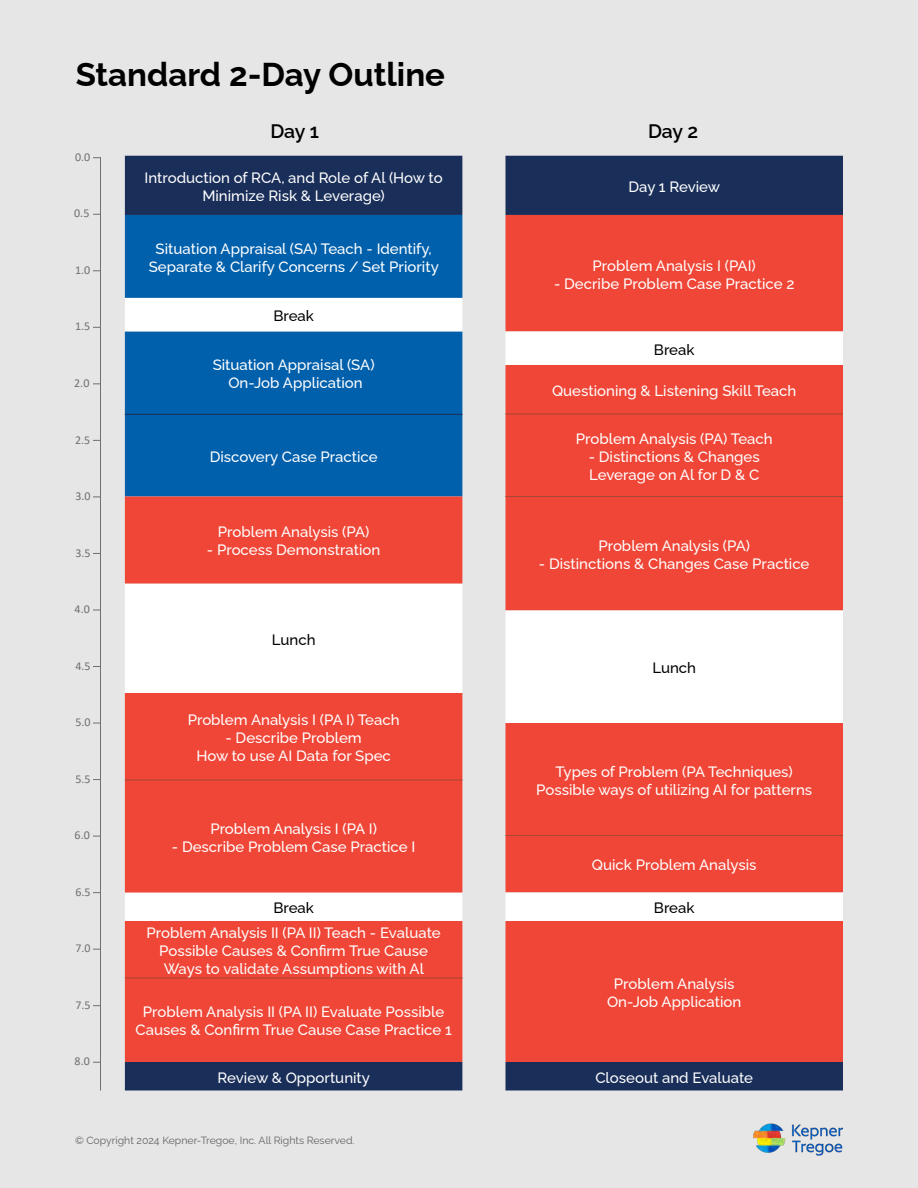
<style>
.page{position:relative;width:918px;height:1188px;background:#e5e6e5}
.page>*{position:absolute;margin:0;border:0;box-sizing:border-box;transform-origin:0 0}
.t1{font:700 33px "Raleway";color:#000}
.t2{font:600 19.5px "Raleway";letter-spacing:-.01em;color:#000}
.t3{font:500 15px/18px "Raleway";color:#fff;text-align:center}
.t4{font:500 15px "Raleway";color:#000}
.t5{font:12px "Calibri";color:#6e6f72}
.t6{font:10.5px "Raleway";color:#636366}
</style>
<div class="page">
<img style="left:753px;top:1123px;width:90px;height:32px">
<div style="left:125px;top:156px;width:337px;height:934px;background:#192e59"></div>
<div style="left:125px;top:215px;width:337px;height:83px;background:#0060ac"></div>
<svg style="left:125px;top:298px;width:337px;height:198px;background:#2b7bba"></svg>
<svg style="left:125px;top:496px;width:337px;height:566px;background:#f27368"></svg>
<hr style="left:125px;top:414px;width:337px;height:1px;background:#192e59">
<hr style="left:125px;top:780px;width:337px;height:1px;background:#a54637">
<hr style="left:125px;top:978px;width:337px;height:1px;background:#a54637">
<div style="left:506px;top:156px;width:337px;height:934px;background:#192e59"></div>
<div style="left:506px;top:215px;width:337px;height:847px;background:#ef4637"></div>
<svg style="left:506px;top:332px;width:337px;height:589px;background:#f37d72"></svg>
<hr style="left:506px;top:835px;width:337px;height:1px;background:#a54637">
<hr style="left:506px;top:414px;width:337px;height:1px;background:#a54637">
<hr style="left:506px;top:496px;width:337px;height:1px;background:#a54637">
<hr style="left:100px;top:157px;width:1px;height:933px;background:#6e6f72">
<h1 class="t1" style="left:76px;top:49px;width:371px">Standard 2-Day Outline</h1>
<p class="t5" style="left:75px;top:149px;width:17px">0.0</p>
<p class="t5" style="left:74px;top:205px;width:17px">0.5</p>
<p class="t5" style="left:75px;top:262px;width:17px">1.0</p>
<p class="t5" style="left:75px;top:318px;width:17px">1.5</p>
<p class="t5" style="left:74px;top:375px;width:17px">2.0</p>
<p class="t5" style="left:75px;top:431px;width:17px">2.5</p>
<p class="t5" style="left:75px;top:488px;width:17px">3.0</p>
<p class="t5" style="left:75px;top:544px;width:17px">3.5</p>
<p class="t5" style="left:75px;top:601px;width:17px">4.0</p>
<p class="t5" style="left:75px;top:657px;width:17px">4.5</p>
<p class="t5" style="left:75px;top:714px;width:17px">5.0</p>
<p class="t5" style="left:75px;top:770px;width:17px">5.5</p>
<p class="t5" style="left:75px;top:827px;width:17px">6.0</p>
<p class="t5" style="left:75px;top:884px;width:17px">6.5</p>
<p class="t5" style="left:75px;top:940px;width:17px">7.0</p>
<p class="t5" style="left:75px;top:996px;width:17px">7.5</p>
<p class="t5" style="left:75px;top:1053px;width:17px">8.0</p>
<h2 class="t2" style="left:270px;top:116px;width:50px">Day 1</h2>
<h2 class="t2" style="left:648px;top:116px;width:52px">Day 2</h2>
<p class="t3" style="left:144px;top:167px;width:300px">Introduction of RCA, and Role of Al (How to<br>Minimize Risk &amp; Leverage)</p>
<p class="t3" style="left:149px;top:238px;width:292px">Situation Appraisal (SA) Teach - Identify,<br>Separate &amp; Clarify Concerns / Set Priority</p>
<p class="t4" style="left:273px;top:304px;width:42px">Break</p>
<p class="t3" style="left:213px;top:354px;width:163px">Situation Appraisal (SA)<br>On-Job Application</p>
<p class="t3" style="left:629px;top:176px;width:93px">Day 1 Review</p>
<p class="t3" style="left:593px;top:255px;width:165px">Problem Analysis I (PAI)</p>
<p class="t3" style="left:554px;top:273px;width:242px">- Decribe Problem Case Practice 2</p>
<p class="t4" style="left:654px;top:337px;width:42px">Break</p>
<p class="t3" style="left:552px;top:380px;width:246px">Questioning &amp; Listening Skill Teach</p>
<p class="t3" style="left:576px;top:428px;width:198px">Problem Analysis (PA) Teach</p>
<p class="t3" style="left:589px;top:446px;width:173px;text-align:left">- Distinctions &amp; Changes<br>Leverage on Al for D &amp; C</p>
<p class="t3" style="left:210px;top:446px;width:169px">Discovery Case Practice</p>
<p class="t3" style="left:218px;top:521px;width:153px">Problem Analysis (PA)</p>
<p class="t3" style="left:207px;top:539px;width:175px">- Process Demonstration</p>
<p class="t4" style="left:272px;top:627px;width:45px">Lunch</p>
<p class="t3" style="left:188px;top:709px;width:213px">Problem Analysis I (PA I) Teach</p>
<p class="t3" style="left:196px;top:727px;width:196px">- Describe Problem<br>How to use AI Data for Spec</p>
<p class="t3" style="left:210px;top:818px;width:168px">Problem Analysis I (PA I)</p>
<p class="t3" style="left:172px;top:836px;width:245px">- Describe Problem Case Practice I</p>
<p class="t4" style="left:273px;top:896px;width:42px">Break</p>
<p class="t3" style="left:147px;top:922px;width:296px">Problem Analysis II (PA II) Teach - Evaluate<br>Possible Causes &amp; Confirm True Cause<br>Ways to validate Assumptions with Al</p>
<p class="t3" style="left:135px;top:1001px;width:318px">Problem Analysis II (PA II) Evaluate Possible<br>Causes &amp; Confirm True Cause Case Practice 1</p>
<p class="t3" style="left:218px;top:1067px;width:154px">Review &amp; Opportunity</p>
<p class="t3" style="left:598px;top:535px;width:153px">Problem Analysis (PA)</p>
<p class="t3" style="left:539px;top:553px;width:272px">- Distinctions &amp; Changes Case Practice</p>
<p class="t4" style="left:652px;top:656px;width:45px">Lunch</p>
<p class="t3" style="left:536px;top:761px;width:277px">Types of Problem (PA Techniques)<br>Possible ways of utilizing AI for patterns</p>
<p class="t3" style="left:592px;top:854px;width:166px">Quick Problem Analysis</p>
<p class="t4" style="left:654px;top:896px;width:42px">Break</p>
<p class="t3" style="left:607px;top:973px;width:136px">Problem Analysis<br>On-Job Application</p>
<p class="t3" style="left:595px;top:1067px;width:159px">Closeout and Evaluate</p>
<p class="t6" style="left:75px;top:1132px;width:281px">© Copyright 2024 Kepner-Tregoe, Inc. All Rights Reserved.</p>
</div>
